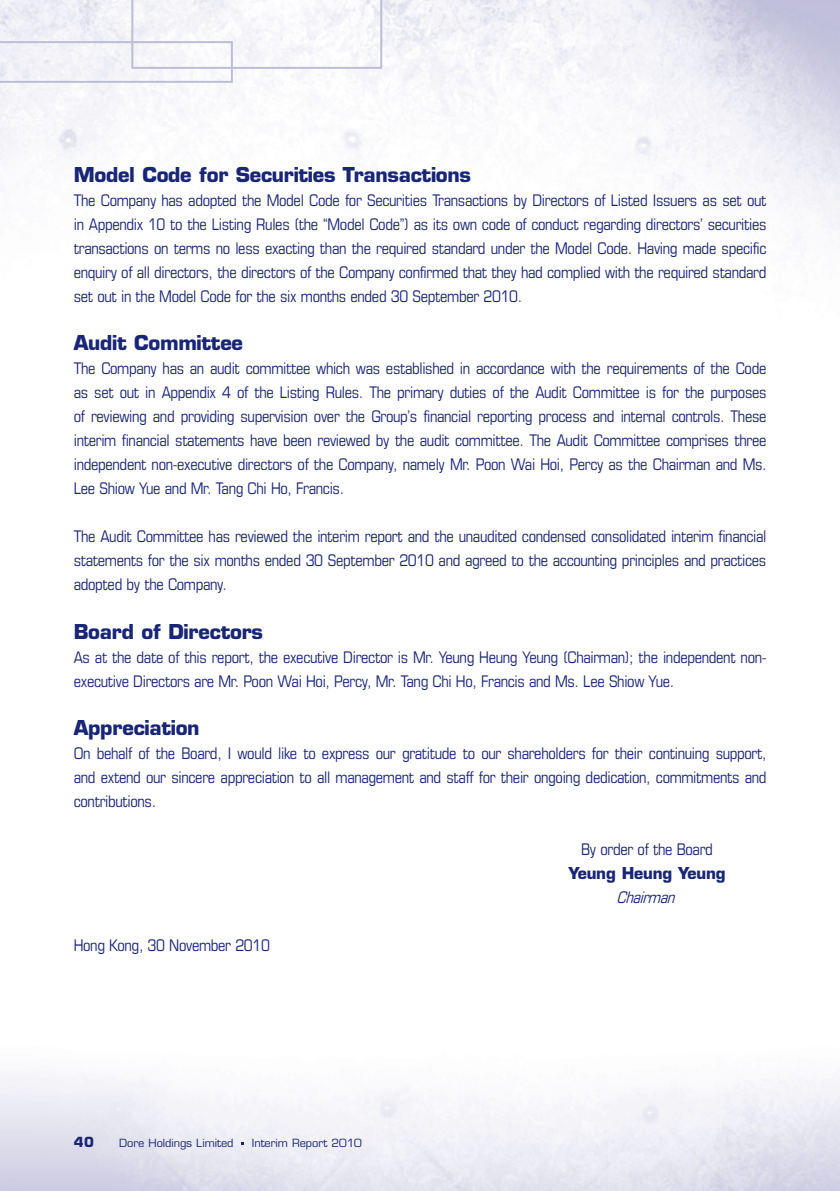
<style>
.page{position:relative;width:840px;height:1191px;background:#fff}
.page>*{position:absolute;margin:0;border:0;box-sizing:border-box;transform-origin:0 0}
.Heading_1{font:700 20px "Eurostile LT Std";letter-spacing:-.015em;color:#192575}
.Body_Text{font:condensed 16px/24px "Eurostile LT Std";letter-spacing:-.02em;color:#192575;text-align:justify}
.Body_Text-2{font:700 16px "Eurostile LT Std";letter-spacing:-.015em;color:#192575}
.Body_Text-3{font:italic condensed 16px "Eurostile LT Std";color:#192575}
.t1{font:700 13.6px "Eurostile LT Std";color:#192575}
.t2{font:11px "Eurostile LT Std";letter-spacing:-.005em;color:#192575}
</style>
<div class="page">
<img style="left:0;top:1078px;width:839px;height:113px">
<svg style="left:0;top:0;width:382px;height:83px"></svg>
<p class="Heading_1" style="left:74px;top:163px;width:398px">Model Code for Securities Transactions</p>
<p class="Body_Text" style="left:74px;top:188px;width:694px">The Company has adopted the Model Code for Securities Transactions by Directors of Listed Issuers as set out in Appendix 10 to the Listing Rules (the “Model Code”) as its own code of conduct regarding directors’ securities transactions on terms no less exacting than the required standard under the Model Code. Having made specific enquiry of all directors, the directors of the Company confirmed that they had complied with the required standard set out in the Model Code for the six months ended 30 September 2010.</p>
<p class="Heading_1" style="left:74px;top:331px;width:171px">Audit Committee</p>
<p class="Body_Text" style="left:74px;top:356px;width:694px">The Company has an audit committee which was established in accordance with the requirements of the Code as set out in Appendix 4 of the Listing Rules. The primary duties of the Audit Committee is for the purposes of reviewing and providing supervision over the Group’s financial reporting process and internal controls. These interim financial statements have been reviewed by the audit committee. The Audit Committee comprises three independent non-executive directors of the Company, namely Mr. Poon Wai Hoi, Percy as the Chairman and Ms.<br>Lee Shiow Yue and Mr. Tang Chi Ho, Francis.</p>
<p class="Body_Text" style="left:74px;top:524px;width:693px">The Audit Committee has reviewed the interim report and the unaudited condensed consolidated interim financial statements for the six months ended 30 September 2010 and agreed to the accounting principles and practices adopted by the Company.</p>
<p class="Heading_1" style="left:74px;top:619px;width:191px">Board of Directors</p>
<p class="Body_Text" style="left:74px;top:644px;width:694px">As at the date of this report, the executive Director is Mr. Yeung Heung Yeung (Chairman); the independent non&shy;executive Directors are Mr. Poon Wai Hoi, Percy, Mr. Tang Chi Ho, Francis and Ms. Lee Shiow Yue.</p>
<p class="Heading_1" style="left:74px;top:715px;width:127px">Appreciation</p>
<p class="Body_Text" style="left:74px;top:740px;width:694px">On behalf of the Board, I would like to express our gratitude to our shareholders for their continuing support, and extend our sincere appreciation to all management and staff for their ongoing dedication, commitments and contributions.</p>
<p class="Body_Text" style="left:580px;top:836px;width:133px">By order of the Board</p>
<p class="Body_Text-2" style="left:568px;top:862px;width:159px">Yeung Heung Yeung</p>
<p class="Body_Text-3" style="left:616px;top:887px;width:64px">Chairman</p>
<p class="Body_Text" style="left:74px;top:932px;width:197px">Hong Kong, 30 November 2010</p>
<p class="t1" style="left:74px;top:1133px;width:22px">40</p>
<p class="t2" style="left:119px;top:1136px;width:116px">Dore Holdings Limited</p>
<p class="t2" style="left:252px;top:1136px;width:111px">Interim Report 2010</p>
</div>
